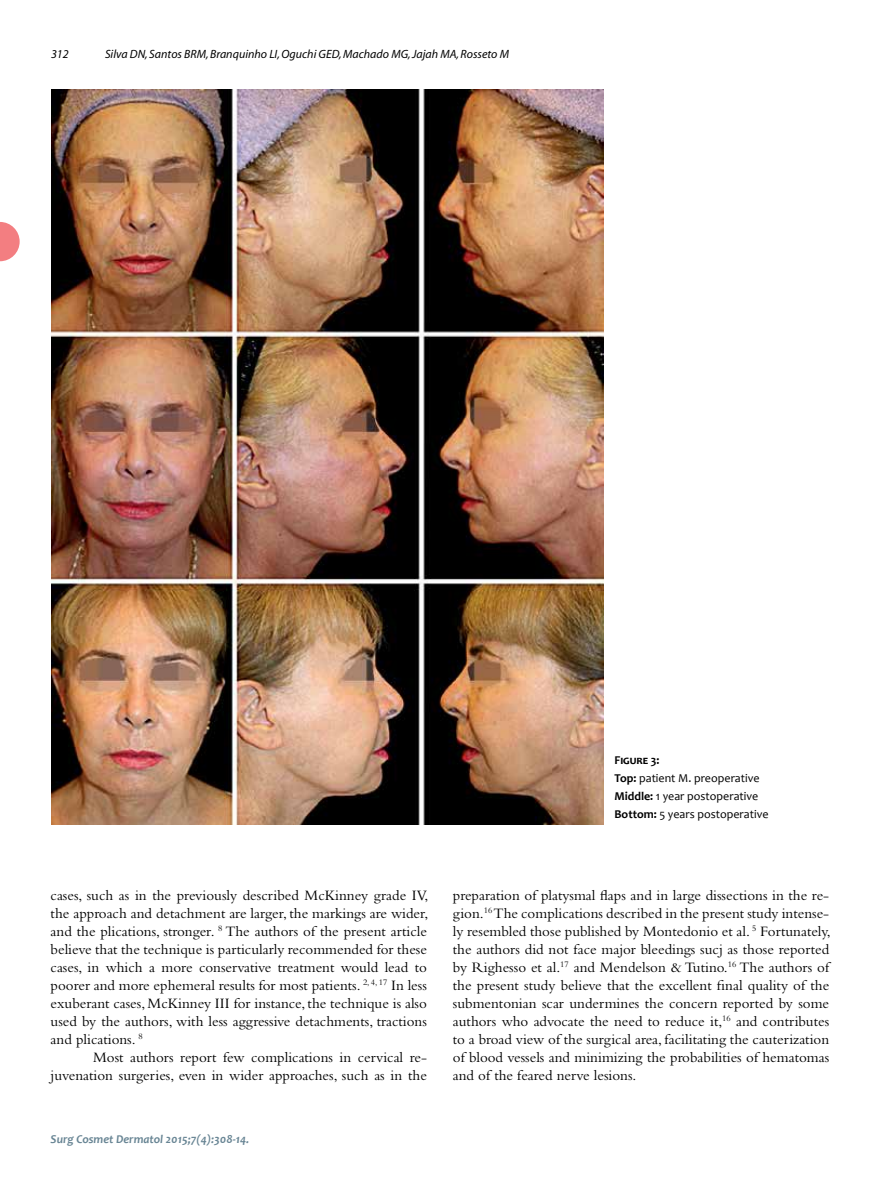
<style>
.page{position:relative;width:893px;height:1191px;background:#fff}
.page>*{position:absolute;margin:0;border:0;box-sizing:border-box;transform-origin:0 0}
.t1{font:15px/18px "Bembo";color:#000;text-align:justify}
.t2{font:12px/18px "Candara";color:#000}
.t3{font:italic 12px "Myriad";color:#000}
.t4{font:italic 700 12px "Candara";color:#688594}
.s1{font-weight:700}
</style>
<div class="page">
<svg style="left:0;top:222px;width:20px;height:39px"></svg>
<img style="left:51px;top:89px;width:552px;height:735px">
<p class="t3" style="left:51px;top:48px;width:19px">312</p>
<p class="t3" style="left:105px;top:48px;width:405px">Silva DN, Santos BRM, Branquinho LI, Oguchi GED, Machado MG, Jajah MA, Rosseto M</p>
<p class="t2" style="left:614px;top:751px;width:156px"><span class="s1">Figure 3:<br>Top:</span> patient M. preoperative<br><span class="s1">Middle:</span> 1 year postoperative<br><span class="s1">Bottom:</span> 5 years postoperative</p>
<p class="t1" style="left:51px;top:886px;width:379px">cases, such as in the previously described McKinney grade IV, the approach and detachment are larger, the markings are wider, and the plications, stronger. <sup>8</sup> The authors of the present article believe that the technique is particularly recommended for these cases, in which a more conservative treatment would lead to poorer and more ephemeral results for most patients. <sup>2,</sup> <sup>4,</sup> <sup>17</sup> In less exuberant cases, McKinney III for instance, the technique is also used by the authors, with less aggressive detachments, tractions and plications. <sup>8</sup></p>
<p class="t1" style="left:51px;top:1048px;width:378px;text-align:right">Most authors report few complications in cervical re&shy;juvenation surgeries, even in wider approaches, such as in the</p>
<p class="t4" style="left:51px;top:1131px;width:200px">Surg Cosmet Dermatol 2015;7(4):308-14.</p>
<p class="t1" style="left:453px;top:886px;width:379px">preparation of platysmal flaps and in large dissections in the re&shy;gion.<sup>16</sup> The complications described in the present study intense&shy;ly resembled those published by Montedonio et al. <sup>5</sup> Fortunately, the authors did not face major bleedings sucj as those reported by Righesso et al.<sup>17</sup> and Mendelson &amp; Tutino.<sup>16</sup> The authors of the present study believe that the excellent final quality of the submentonian scar undermines the concern reported by some authors who advocate the need to reduce it,<sup>16</sup> and contributes to a broad view of the surgical area, facilitating the cauterization of blood vessels and minimizing the probabilities of hematomas and of the feared nerve lesions.</p>
</div>
